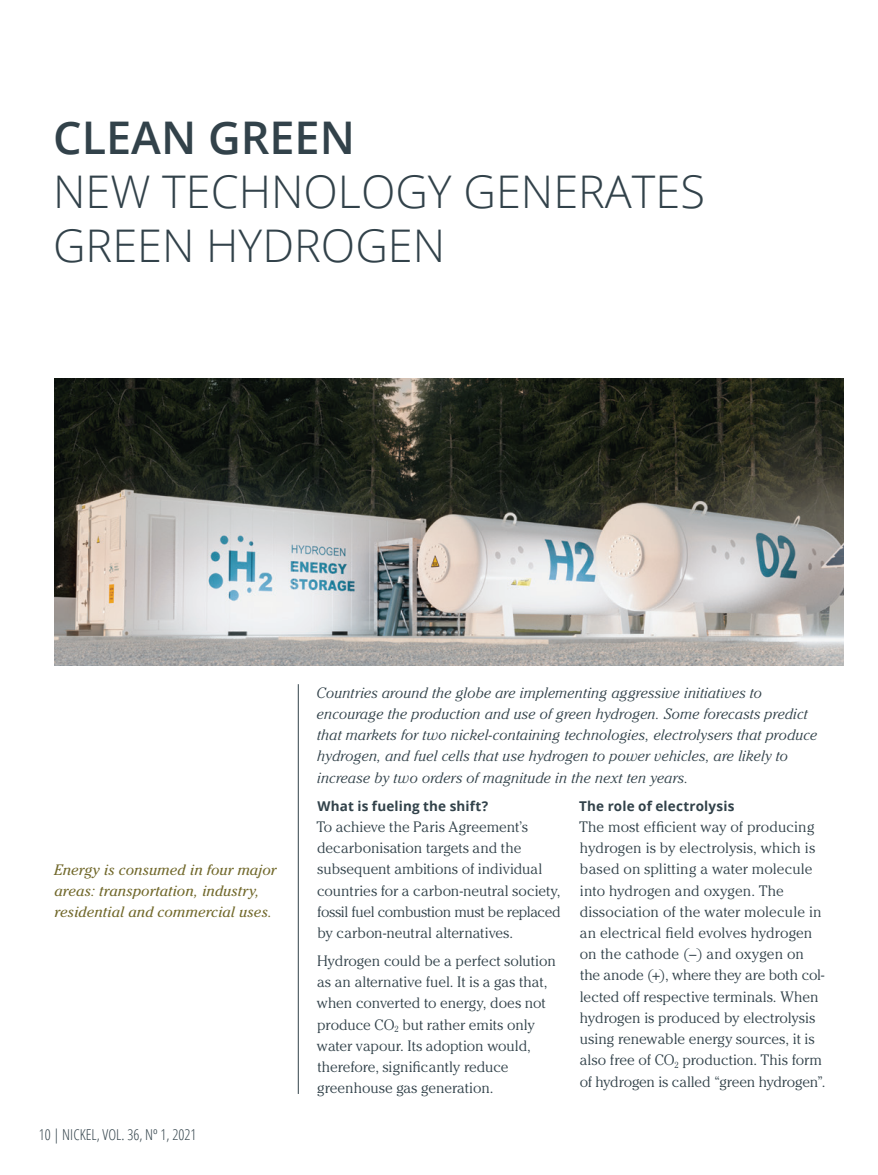
<style>
.page{position:relative;width:878px;height:1175px;background:#fff}
.page>*{position:absolute;margin:0;border:0;box-sizing:border-box;transform-origin:0 0}
.t1{font:300 45px/54px "Open Sans";color:#32424a}
.t2{font:600 45px "Open Sans";color:#32424a}
.Cheltenham_Body{font:300 15px/21.3px "Cheltenham";color:#32424a}
.Cheltenham_Body_Intr{font:italic 300 15px/21.3px "Cheltenham";letter-spacing:.01em;color:#32424a}
.photo_description{font:italic 15px/21px "Cheltenham";color:#72692c}
.t3{font:300 15px "Open Sans Condensed";color:#32424a}
.Cheltenham_body_sub{font:700 13.5px "Open Sans";letter-spacing:.01em;color:#32424a}
</style>
<div class="page">
<hr style="left:298px;top:684px;width:1px;height:409px;background:#32424a">
<img style="left:54px;top:378px;width:789px;height:288px">
<p class="t2" style="left:53px;top:107px;width:303px">CLEAN GREEN</p>
<p class="t1" style="left:53px;top:164px;width:653px">NEW TECHNOLOGY GENERATES<br>GREEN HYDROGEN</p>
<p class="photo_description" style="left:54px;top:859px;width:224px">Energy is consumed in four major areas: transportation, industry, residential and commercial uses.</p>
<p class="t3" style="left:39px;top:1124px;width:159px">10 | NICKEL, VOL. 36, Nº 1, 2021</p>
<p class="Cheltenham_Body_Intr" style="left:316px;top:682px;width:502px">Countries around the globe are implementing aggressive initiatives to encourage the production and use of green hydrogen. Some forecasts predict that markets for two nickel-containing technologies, electrolysers that produce hydrogen, and fuel cells that use hydrogen to power vehicles, are likely to increase by two orders of magnitude in the next ten years.</p>
<p class="Cheltenham_body_sub" style="left:317px;top:796px;width:172px">What is fueling the shift?</p>
<p class="Cheltenham_Body" style="left:317px;top:816px;width:245px">To achieve the Paris Agreement’s decarbonisation targets and the subsequent ambitions of individual countries for a carbon-neutral society, fossil fuel combustion must be replaced by carbon-neutral alternatives.</p>
<p class="Cheltenham_Body" style="left:317px;top:950px;width:240px">Hydrogen could be a perfect solution as an alternative fuel. It is a gas that, when converted to energy, does not produce CO<sub>2</sub> but rather emits only water vapour. Its adoption would, therefore, significantly reduce greenhouse gas generation.</p>
<p class="Cheltenham_body_sub" style="left:579px;top:796px;width:157px">The role of electrolysis</p>
<p class="Cheltenham_Body" style="left:579px;top:816px;width:247px">The most efficient way of producing hydrogen is by electrolysis, which is based on splitting a water molecule into hydrogen and oxygen. The dissociation of the water molecule in an electrical field evolves hydrogen on the cathode (−) and oxygen on the anode (+), where they are both col&shy;lected off respective terminals. When hydrogen is produced by electrolysis using renewable energy sources, it is also free of CO<sub>2</sub> production. This form of hydrogen is called “green hydrogen”.</p>
</div>
